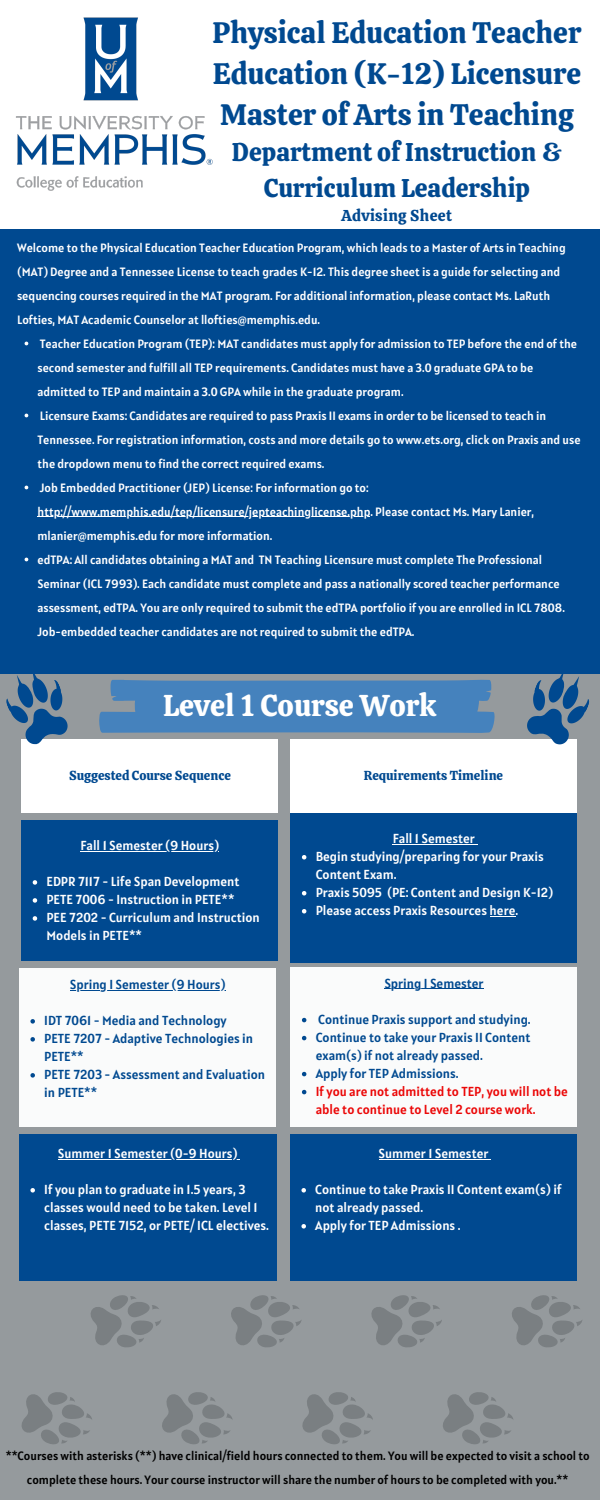
<style>
.page{position:relative;width:600px;height:1500px;background:#959a9d}
.page>*{position:absolute;margin:0;border:0;box-sizing:border-box;transform-origin:0 0}
.t1{font:30px "Calistoga";color:#fff}
.t2{font:29.5px/41.2px "Calistoga";color:#004990;text-align:justify}
.t3{font:25.6px/35.2px "Calistoga";color:#004990;text-align:center}
.t4{font:15.7px "Calistoga";letter-spacing:.02em;color:#004990}
.t5{font:13px/18px "Alatsi";color:#fff}
.t6{font:13px/18px "Alatsi";color:#004990}
.t7{font:13px/18px "Alatsi";color:#eb0707}
.t8{font:13px "Calistoga";color:#004990}
.t9{font:12px/24px "Alatsi";color:#fff}
.t10{font:12px/24px "Alatsi";color:#000;text-align:center}
</style>
<div class="page">
<div style="left:0;top:0;width:600px;height:229px;background:#fff"></div>
<svg style="left:512px;top:1295px;width:70px;height:52px"></svg>
<svg style="left:371px;top:1295px;width:71px;height:52px"></svg>
<svg style="left:231px;top:1295px;width:71px;height:52px"></svg>
<svg style="left:90px;top:1295px;width:71px;height:52px"></svg>
<svg style="left:443px;top:1392px;width:70px;height:52px"></svg>
<svg style="left:302px;top:1392px;width:71px;height:52px"></svg>
<svg style="left:162px;top:1392px;width:70px;height:52px"></svg>
<svg style="left:22px;top:1392px;width:70px;height:52px"></svg>
<div style="left:21px;top:820px;width:257px;height:141px;background:#004990"></div>
<hr style="left:81px;top:851px;width:138px;height:1px;background:#fff">
<svg style="left:33px;top:880px;width:4px;height:5px"></svg>
<svg style="left:33px;top:898px;width:4px;height:5px"></svg>
<svg style="left:33px;top:916px;width:4px;height:5px"></svg>
<div style="left:22px;top:739px;width:256px;height:74px;background:#fff"></div>
<div style="left:19px;top:968px;width:257px;height:159px;background:#fafbfb"></div>
<hr style="left:70px;top:990px;width:155px;height:1px;background:#004990">
<svg style="left:30px;top:1019px;width:5px;height:5px"></svg>
<svg style="left:30px;top:1037px;width:5px;height:5px"></svg>
<svg style="left:30px;top:1073px;width:5px;height:5px"></svg>
<img style="left:16px;top:17px;width:197px;height:174px">
<div style="left:0;top:229px;width:600px;height:445px;background:#004990"></div>
<hr style="left:37px;top:516px;width:333px;height:1px;background:#fff">
<svg style="left:99px;top:680px;width:396px;height:53px;background:#4a83ba"></svg>
<svg style="left:6px;top:674px;width:62px;height:76px"></svg>
<div style="left:19px;top:1134px;width:257px;height:146px;background:#004990"></div>
<hr style="left:58px;top:1159px;width:180px;height:1px;background:#fff">
<svg style="left:30px;top:1188px;width:5px;height:5px"></svg>
<div style="left:290px;top:1134px;width:287px;height:146px;background:#004990"></div>
<hr style="left:379px;top:1159px;width:109px;height:1px;background:#fff">
<svg style="left:301px;top:1188px;width:5px;height:5px"></svg>
<svg style="left:301px;top:1224px;width:5px;height:5px"></svg>
<div style="left:291px;top:967px;width:286px;height:160px;background:#fafbfb"></div>
<hr style="left:384px;top:989px;width:100px;height:1px;background:#004990">
<svg style="left:302px;top:1018px;width:4px;height:4px"></svg>
<svg style="left:302px;top:1036px;width:4px;height:4px"></svg>
<svg style="left:302px;top:1072px;width:4px;height:4px"></svg>
<svg style="left:302px;top:1090px;width:4px;height:4px"></svg>
<div style="left:291px;top:805px;width:286px;height:157px;background:#004990"></div>
<hr style="left:393px;top:844px;width:82px;height:1px;background:#fff">
<svg style="left:302px;top:855px;width:4px;height:5px"></svg>
<svg style="left:302px;top:891px;width:4px;height:5px"></svg>
<svg style="left:302px;top:909px;width:4px;height:5px"></svg>
<svg style="left:490px;top:916px;width:25px;height:1px"></svg>
<div style="left:290px;top:739px;width:287px;height:74px;background:#fff"></div>
<svg style="left:527px;top:674px;width:63px;height:71px"></svg>
<p class="t2" style="left:213px;top:12px;width:370px">Physical Education Teacher Education (K-12) Licensure Master of Arts in Teaching</p>
<p class="t3" style="left:232px;top:135px;width:332px">Department of Instruction &amp;<br>Curriculum Leadership</p>
<p class="t4" style="left:342px;top:205px;width:112px">Advising Sheet</p>
<h1 class="t9" style="left:17px;top:235px;width:550px">Welcome to the Physical Education Teacher Education Program, which leads to a Master of Arts in Teaching (MAT) Degree and a Tennessee License to teach grades K-12. This degree sheet is a guide for selecting and sequencing courses required in the MAT program. For additional information, please contact Ms. LaRuth Lofties, MAT Academic Counselor at llofties@memphis.edu.</h1>
<p class="t9" style="left:37px;top:331px;width:541px">Teacher Education Program (TEP): MAT candidates must apply for admission to TEP before the end of the second semester and fulfill all TEP requirements. Candidates must have a 3.0 graduate GPA to be admitted to TEP and maintain a 3.0 GPA while in the graduate program.</p>
<p class="t9" style="left:37px;top:403px;width:545px">Licensure Exams: Candidates are required to pass Praxis II exams in order to be licensed to teach in<br>Tennessee. For registration information, costs and more details go to www.ets.org, click on Praxis and use the dropdown menu to find the correct required exams.</p>
<p class="t9" style="left:40px;top:475px;width:330px">Job Embedded Practitioner (JEP) License: For information go to:</p>
<p class="t9" style="left:37px;top:499px;width:506px">http://www.memphis.edu/tep/licensure/jepteachinglicense.php. Please contact Ms. Mary Lanier, mlanier@memphis.edu for more information.<br>edTPA: All candidates obtaining a MAT and TN Teaching Licensure must complete The Professional</p>
<p class="t9" style="left:37px;top:571px;width:529px">Seminar (ICL 7993). Each candidate must complete and pass a nationally scored teacher performance assessment, edTPA. You are only required to submit the edTPA portfolio if you are enrolled in ICL 7808.<br>Job-embedded teacher candidates are not required to submit the edTPA.</p>
<p class="t1" style="left:163px;top:686px;width:275px">Level 1 Course Work</p>
<p class="t8" style="left:69px;top:767px;width:163px">Suggested Course Sequence</p>
<p class="t5" style="left:81px;top:837px;width:140px">Fall 1 Semester (9 Hours)</p>
<p class="t5" style="left:47px;top:873px;width:194px">EDPR 7117 - Life Span Development</p>
<h1 class="t5" style="left:47px;top:891px;width:189px">PETE 7006 - Instruction in PETE**</h1>
<p class="t5" style="left:47px;top:909px;width:215px">PEE 7202 - Curriculum and Instruction<br>Models in PETE**</p>
<p class="t6" style="left:70px;top:975px;width:157px">Spring I Semester (9 Hours)</p>
<p class="t6" style="left:44px;top:1011px;width:184px">IDT 7061 - Media and Technology</p>
<p class="t6" style="left:44px;top:1029px;width:210px">PETE 7207 - Adaptive Technologies in<br>PETE**</p>
<p class="t6" style="left:44px;top:1065px;width:222px">PETE 7203 - Assessment and Evaluation in PETE**</p>
<p class="t5" style="left:58px;top:1144px;width:181px">Summer 1 Semester (0-9 Hours)</p>
<p class="t5" style="left:44px;top:1180px;width:226px">If you plan to graduate in 1.5 years, 3 classes would need to be taken. Level 1 classes, PETE 7152, or PETE/ ICL electives.</p>
<p class="t8" style="left:364px;top:767px;width:141px">Requirements Timeline</p>
<p class="t5" style="left:393px;top:829px;width:84px">Fall 1 Semester</p>
<p class="t5" style="left:316px;top:847px;width:229px">Begin studying/preparing for your Praxis<br>Content Exam.</p>
<p class="t5" style="left:316px;top:883px;width:239px">Praxis 5095 (PE: Content and Design K-12)</p>
<p class="t5" style="left:316px;top:901px;width:204px">Please access Praxis Resources here.</p>
<p class="t6" style="left:384px;top:974px;width:101px">Spring I Semester</p>
<p class="t6" style="left:318px;top:1010px;width:214px">Continue Praxis support and studying.</p>
<p class="t6" style="left:316px;top:1028px;width:216px">Continue to take your Praxis II Content exam(s) if not already passed.</p>
<p class="t6" style="left:316px;top:1064px;width:144px">Apply for TEP Admissions.</p>
<p class="t7" style="left:316px;top:1082px;width:254px">If you are not admitted to TEP, you will not be able to continue to Level 2 course work.</p>
<p class="t5" style="left:379px;top:1144px;width:111px">Summer 1 Semester</p>
<p class="t5" style="left:315px;top:1180px;width:248px">Continue to take Praxis II Content exam(s) if not already passed.</p>
<p class="t5" style="left:315px;top:1216px;width:147px">Apply for TEP Admissions .</p>
<p class="t10" style="left:6px;top:1443px;width:585px">**Courses with asterisks (**) have clinical/field hours connected to them. You will be expected to visit a school to complete these hours. Your course instructor will share the number of hours to be completed with you.**</p>
</div>
